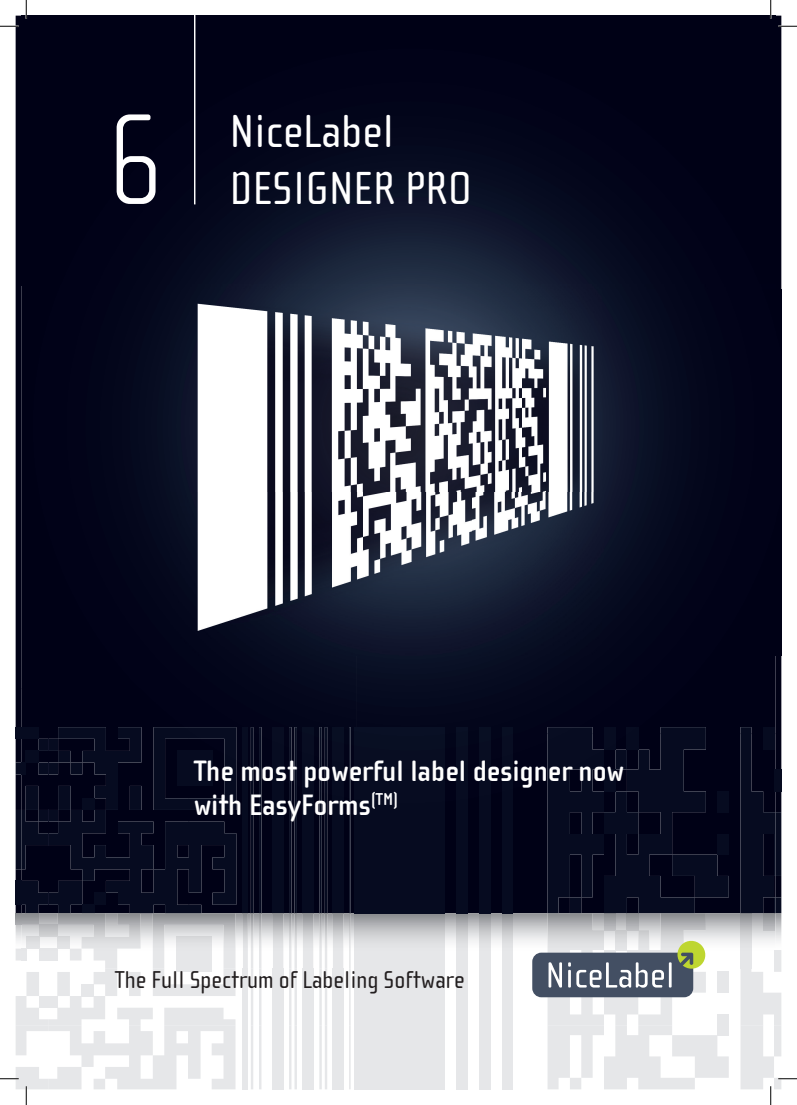
<style>
.page{position:relative;width:797px;height:1105px;background:#fff}
.page>*{position:absolute;margin:0;border:0;box-sizing:border-box;transform-origin:0 0}
.t1{font:100 132.38px "Cholla Sans";color:#fff}
.t2{font:47.5px/57px "Cholla Sans";color:#fff}
.t3{font:700 30.25px/34.4px "Cholla Sans";color:#fff}
.t4{font:25px "Cholla Sans";color:#231f20}
</style>
<div class="page">
<img style="left:22px;top:16px;width:753px;height:269px">
<img style="left:22px;top:285px;width:167px;height:596px">
<img style="left:189px;top:285px;width:586px;height:5px">
<img style="left:189px;top:655px;width:167px;height:258px">
<img style="left:356px;top:655px;width:419px;height:78px">
<div style="left:445px;top:733px;width:295px;height:180px;background:#000116"></div>
<img style="left:16px;top:913px;width:765px;height:176px">
<img style="left:22px;top:913px;width:753px;height:55px">
<hr style="left:194px;top:16px;width:1px;height:188px;background:#fff">
<img style="left:16px;top:996px;width:32px;height:59px">
<img style="left:16px;top:1067px;width:32px;height:22px">
<img style="left:26px;top:972px;width:13px;height:24px">
<img style="left:48px;top:996px;width:187px;height:93px">
<img style="left:94px;top:968px;width:23px;height:28px">
<img style="left:57px;top:913px;width:84px;height:55px">
<img style="left:153px;top:913px;width:82px;height:83px">
<img style="left:129px;top:972px;width:12px;height:24px">
<img style="left:57px;top:972px;width:13px;height:24px">
<svg style="left:81px;top:984px;width:13px;height:12px"></svg>
<svg style="left:39px;top:996px;width:18px;height:12px"></svg>
<svg style="left:94px;top:1079px;width:11px;height:10px"></svg>
<img style="left:176px;top:937px;width:36px;height:35px">
<img style="left:273px;top:914px;width:10px;height:175px">
<img style="left:303px;top:914px;width:10px;height:175px">
<img style="left:333px;top:914px;width:10px;height:175px">
<img style="left:243px;top:914px;width:5px;height:175px">
<img style="left:251px;top:914px;width:2px;height:175px">
<img style="left:259px;top:914px;width:2px;height:175px">
<img style="left:289px;top:914px;width:2px;height:175px">
<img style="left:294px;top:914px;width:3px;height:175px">
<img style="left:319px;top:914px;width:3px;height:175px">
<img style="left:325px;top:914px;width:2px;height:175px">
<img style="left:349px;top:914px;width:1px;height:175px">
<img style="left:354px;top:913px;width:91px;height:176px">
<img style="left:547px;top:1026px;width:147px;height:63px">
<img style="left:547px;top:968px;width:159px;height:58px">
<img style="left:627px;top:913px;width:79px;height:55px">
<img style="left:740px;top:968px;width:41px;height:121px">
<img style="left:740px;top:913px;width:11px;height:55px">
<img style="left:547px;top:913px;width:57px;height:40px">
<img style="left:456px;top:913px;width:11px;height:176px">
<img style="left:479px;top:913px;width:11px;height:176px">
<img style="left:502px;top:913px;width:11px;height:176px">
<img style="left:774px;top:950px;width:7px;height:22px">
<svg style="left:774px;top:950px;width:1px;height:18px"></svg>
<img style="left:672px;top:1035px;width:56px;height:43px">
<svg style="left:570px;top:1078px;width:11px;height:11px"></svg>
<img style="left:604px;top:913px;width:11px;height:17px">
<img style="left:627px;top:913px;width:11px;height:17px">
<img style="left:615px;top:930px;width:12px;height:11px">
<img style="left:717px;top:972px;width:11px;height:21px">
<svg style="left:717px;top:1014px;width:11px;height:21px"></svg>
<img style="left:763px;top:913px;width:11px;height:17px">
<svg style="left:16px;top:810px;width:6px;height:59px"></svg>
<img style="left:22px;top:810px;width:26px;height:59px">
<div style="left:16px;top:881px;width:6px;height:24px;background:#060b20"></div>
<img style="left:22px;top:881px;width:26px;height:12px">
<img style="left:26px;top:786px;width:12px;height:24px">
<img style="left:48px;top:810px;width:188px;height:103px">
<svg style="left:130px;top:913px;width:23px;height:1px"></svg>
<img style="left:153px;top:913px;width:48px;height:1px">
<svg style="left:48px;top:833px;width:1px;height:12px"></svg>
<img style="left:58px;top:727px;width:83px;height:83px">
<img style="left:154px;top:727px;width:82px;height:83px">
<img style="left:130px;top:786px;width:11px;height:24px">
<img style="left:58px;top:786px;width:13px;height:24px">
<svg style="left:16px;top:727px;width:66px;height:47px;background:#06091e"></svg>
<svg style="left:82px;top:798px;width:12px;height:12px"></svg>
<svg style="left:38px;top:810px;width:20px;height:12px"></svg>
<svg style="left:16px;top:893px;width:90px;height:67px;background:#94969e"></svg>
<img style="left:177px;top:751px;width:35px;height:35px">
<div style="left:273px;top:727px;width:10px;height:186px;background:#060b20"></div>
<div style="left:303px;top:727px;width:10px;height:186px;background:#060b20"></div>
<div style="left:333px;top:727px;width:10px;height:186px;background:#060b20"></div>
<img style="left:243px;top:727px;width:5px;height:186px">
<img style="left:251px;top:727px;width:2px;height:186px">
<img style="left:259px;top:727px;width:2px;height:186px">
<img style="left:289px;top:727px;width:2px;height:186px">
<img style="left:294px;top:727px;width:3px;height:186px">
<img style="left:319px;top:727px;width:3px;height:186px">
<img style="left:325px;top:727px;width:2px;height:186px">
<img style="left:349px;top:727px;width:1px;height:186px">
<div style="left:354px;top:727px;width:91px;height:186px;background:#060b20"></div>
<img style="left:547px;top:727px;width:159px;height:186px">
<svg style="left:775px;top:812px;width:6px;height:101px"></svg>
<img style="left:740px;top:727px;width:35px;height:186px">
<div style="left:456px;top:727px;width:11px;height:186px;background:#060b20"></div>
<div style="left:479px;top:727px;width:11px;height:186px;background:#060b20"></div>
<div style="left:502px;top:727px;width:11px;height:186px;background:#060b20"></div>
<div style="left:775px;top:769px;width:6px;height:22px;background:#060b20"></div>
<svg style="left:774px;top:769px;width:1px;height:22px"></svg>
<img style="left:672px;top:855px;width:56px;height:42px">
<img style="left:570px;top:897px;width:11px;height:16px">
<img style="left:604px;top:727px;width:11px;height:23px">
<img style="left:627px;top:727px;width:11px;height:23px">
<img style="left:615px;top:750px;width:12px;height:19px">
<img style="left:717px;top:791px;width:11px;height:21px">
<img style="left:717px;top:834px;width:11px;height:21px">
<img style="left:763px;top:727px;width:11px;height:23px">
<img style="left:604px;top:769px;width:11px;height:22px">
<div style="left:532px;top:953px;width:161px;height:44px;background:#434f63;border-radius:9px"></div>
<svg style="left:548px;top:962px;width:14px;height:25px"></svg>
<svg style="left:568px;top:941px;width:137px;height:47px"></svg>
<img style="left:171px;top:290px;width:610px;height:365px">
<svg style="left:0;top:25px;width:19px;height:2px"></svg>
<svg style="left:778px;top:25px;width:19px;height:2px"></svg>
<svg style="left:0;top:1078px;width:19px;height:1px"></svg>
<svg style="left:778px;top:1078px;width:19px;height:1px"></svg>
<svg style="left:25px;top:0;width:2px;height:19px"></svg>
<svg style="left:25px;top:1086px;width:2px;height:19px"></svg>
<svg style="left:770px;top:0;width:1px;height:19px"></svg>
<svg style="left:770px;top:1086px;width:1px;height:19px"></svg>
<h1 class="t1" style="left:107px;top:87px;width:58px">6</h1>
<h2 class="t2" style="left:230px;top:103px;width:244px">NiceLabel<br>DESIGNER PRO</h2>
<p class="t3" style="left:194px;top:754px;width:431px">The most powerful label designer now with EasyForms<sup>(TM)</sup></p>
<p class="t4" style="left:115px;top:966px;width:351px">The Full Spectrum of Labeling Software</p>
</div>
